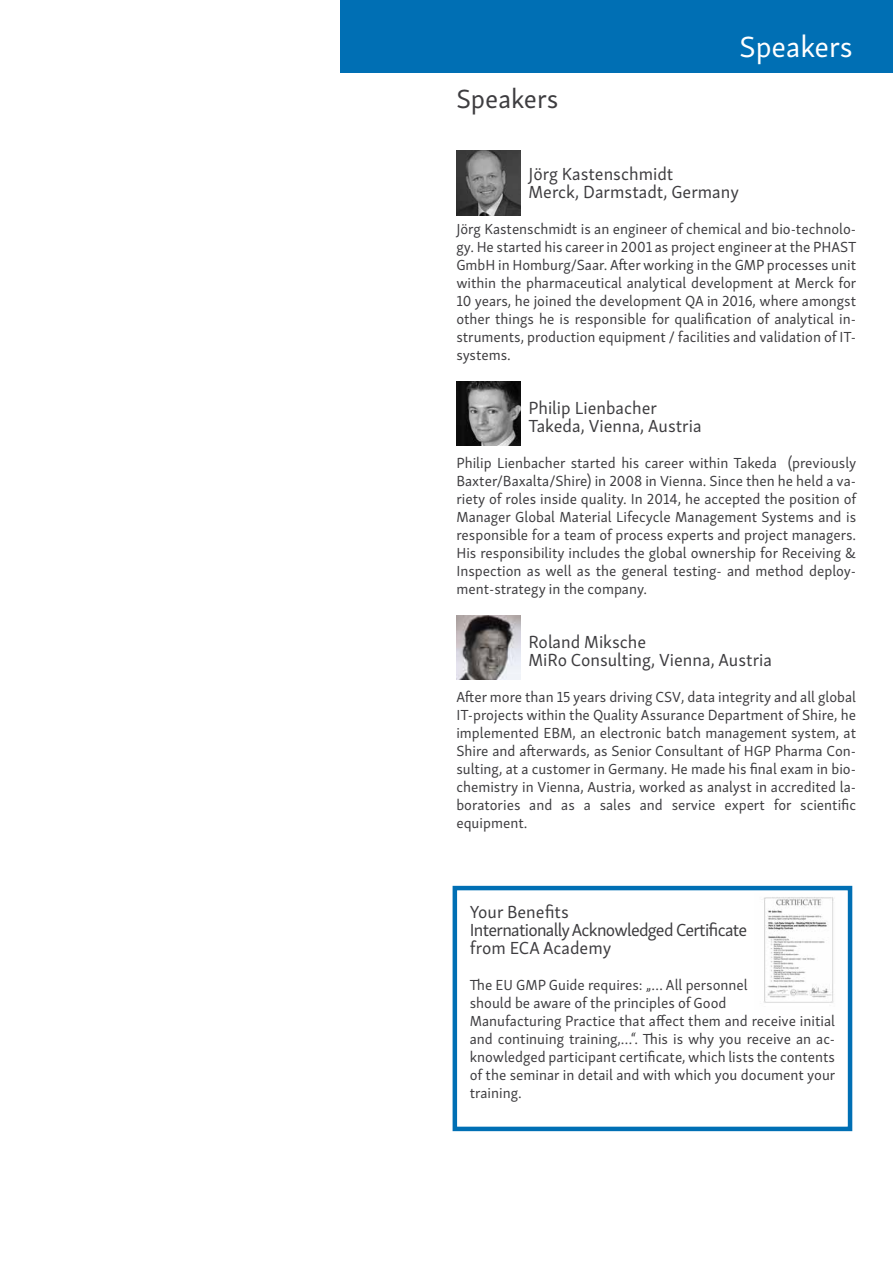
<style>
.page{position:relative;width:893px;height:1263px;background:#fff}
.page>*{position:absolute;margin:0;border:0;box-sizing:border-box;transform-origin:0 0}
.t1{font:30px "Skolar Sans Latn";color:#fff}
.t2{font:27px "Skolar Sans Latn";color:#3e3d40}
.t3{font:18px/18px "Skolar Sans Latn";color:#3e3d40}
.t4{font:18px/18px "Skolar Sans Latn";letter-spacing:-.04em;color:#3e3d40}
.t5{font:15px/18px "Skolar Sans Latn";color:#3e3d40;text-align:justify}
</style>
<div class="page">
<div style="left:340px;top:0;width:553px;height:72px;background:#006fb4"></div>
<img style="left:456px;top:151px;width:64px;height:64px">
<img style="left:456px;top:381px;width:64px;height:65px">
<img style="left:456px;top:615px;width:64px;height:65px">
<div style="left:453px;top:886px;width:399px;height:245px;border:4px solid #006fb4"></div>
<img style="left:763px;top:897px;width:71px;height:106px">
<h2 class="t2" style="left:456px;top:78px;width:103px">Speakers</h2>
<h1 class="t1" style="left:739px;top:24px;width:115px">Speakers</h1>
<p class="t3" style="left:528px;top:163px;width:212px">Jörg Kastenschmidt<br>Merck, Darmstadt, Germany</p>
<p class="t5" style="left:456px;top:219px;width:402px">Jörg Kastenschmidt is an engineer of chemical and bio-technolo&shy;gy. He started his career in 2001 as project engineer at the PHAST GmbH in Homburg/Saar. After working in the GMP processes unit within the pharmaceutical analytical development at Merck for 10 years, he joined the development QA in 2016, where amongst other things he is responsible for qualification of analytical in&shy;struments, production equipment / facilities and validation of IT&shy;systems.</p>
<p class="t3" style="left:528px;top:397px;width:175px">Philip Lienbacher<br>Takeda, Vienna, Austria</p>
<p class="t5" style="left:456px;top:453px;width:401px">Philip Lienbacher started his career within Takeda (previously Baxter/Baxalta/Shire) in 2008 in Vienna. Since then he held a va&shy;riety of roles inside quality. In 2014, he accepted the position of Manager Global Material Lifecycle Management Systems and is responsible for a team of process experts and project managers.<br>His responsibility includes the global ownership for Receiving &amp; Inspection as well as the general testing- and method deploy&shy;ment-strategy in the company.</p>
<p class="t3" style="left:528px;top:631px;width:245px">Roland Miksche<br>MiRo Consulting, Vienna, Austria</p>
<p class="t5" style="left:456px;top:687px;width:401px">After more than 15 years driving CSV, data integrity and all global IT-projects within the Quality Assurance Department of Shire, he implemented EBM, an electronic batch management system, at Shire and afterwards, as Senior Consultant of HGP Pharma Con&shy;sulting, at a customer in Germany. He made his final exam in bio&shy;chemistry in Vienna, Austria, worked as analyst in accredited la&shy;boratories and as a sales and service expert for scientific equipment.</p>
<p class="t4" style="left:470px;top:901px;width:279px">Your Benefits<br>Internationally Acknowledged Certificate from ECA Academy</p>
<p class="t5" style="left:470px;top:975px;width:367px;text-align:left">The EU GMP Guide requires: „… All personnel<br>should be aware of the principles of Good<br>Manufacturing Practice that affect them and receive initial and continuing training,…“. This is why you receive an ac&shy;knowledged participant certificate, which lists the contents of the seminar in detail and with which you document your training.</p>
</div>
